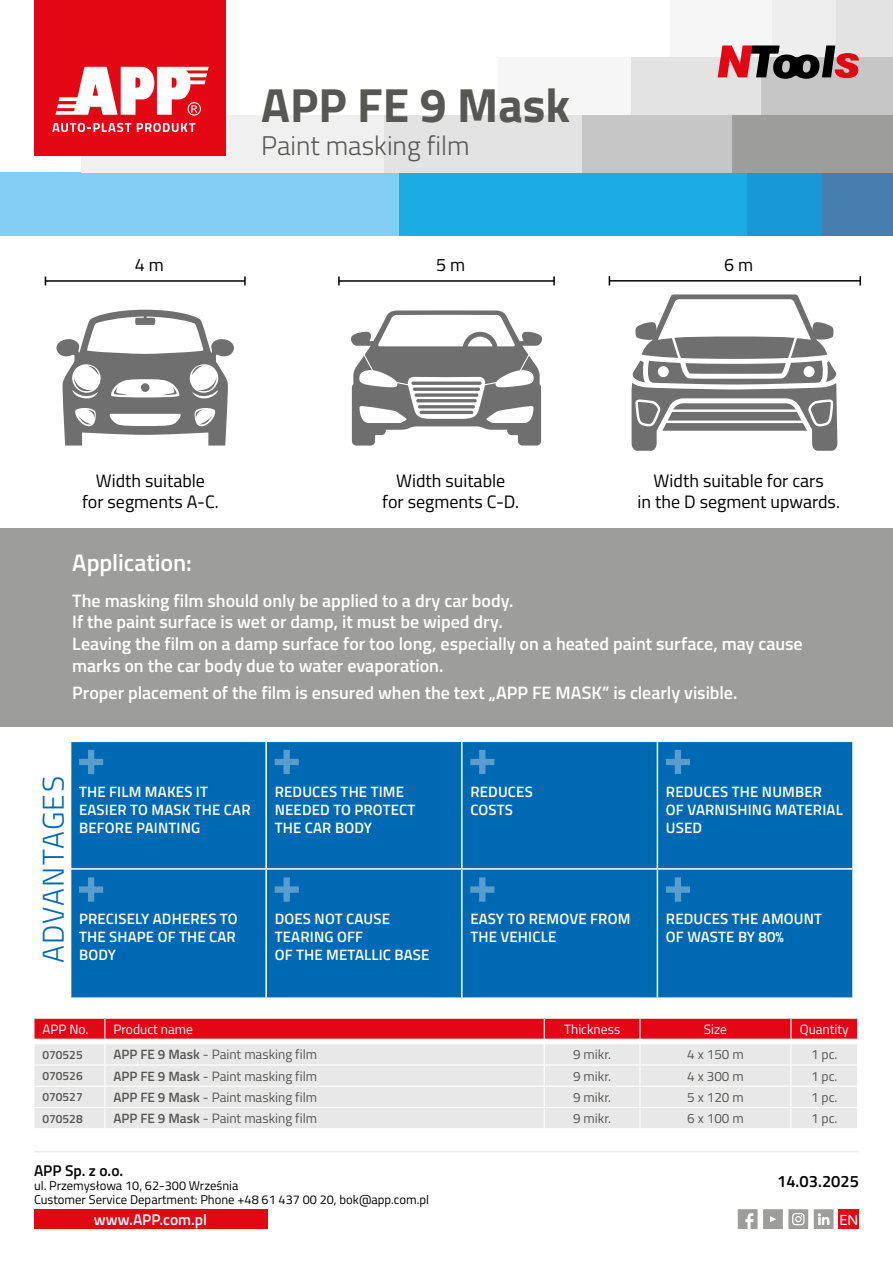
<style>
.page{position:relative;width:893px;height:1263px;background:#fff}
.page>*{position:absolute;margin:0;border:0;box-sizing:border-box;transform-origin:0 0}
.t1{font:700 48px "Titillium";color:#575756}
.t2{font:300 30px "Titillium";letter-spacing:.04em;color:#0069b4}
.t3{font:300 27px "Titillium";color:#575756}
.t4{font:600 24px "Titillium";letter-spacing:-.005em;color:#fff}
.t5{font:600 18px/21.6px "Titillium";letter-spacing:-.005em;color:#fff}
.t6{font:18px/21px "Titillium";color:#000;text-align:center}
.t7{font:600 16.5px "Titillium";color:#000}
.t8{font:600 15.45px "Titillium";color:#fff}
.t9{font:600 15.45px "Titillium";color:#000}
.t10{font:600 15px/18px "Titillium";letter-spacing:.01em;color:#fff}
.t11{font:semi-expanded 15px "Myriad Pro";color:#fff}
.t12{font:13.5px "Titillium";color:#575756}
.t13{font:13.5px "Titillium";color:#fff}
.t14{font:12.75px/14.1px "Titillium";color:#000}
.t15{font:600 12px "Titillium";color:#575756}
.s1{font-weight:600}
</style>
<div class="page">
<div style="left:727px;top:172px;width:97px;height:64px;background:#1899d6"></div>
<div style="left:398px;top:172px;width:348px;height:64px;background:#1cace4"></div>
<div style="left:0;top:172px;width:399px;height:64px;background:#83cff4"></div>
<div style="left:830px;top:0;width:63px;height:57px;background:#e3e3e3"></div>
<div style="left:746px;top:0;width:90px;height:57px;background:#eee"></div>
<div style="left:670px;top:0;width:101px;height:57px;background:#f6f6f6"></div>
<div style="left:761px;top:57px;width:132px;height:58px;background:#c6c6c6"></div>
<div style="left:629px;top:57px;width:132px;height:58px;background:#e3e3e3"></div>
<div style="left:499px;top:57px;width:132px;height:58px;background:#f6f6f6"></div>
<div style="left:822px;top:172px;width:71px;height:64px;background:#447faf"></div>
<div style="left:732px;top:115px;width:161px;height:57px;background:#9d9d9c"></div>
<div style="left:383px;top:115px;width:205px;height:57px;background:#e3e3e3"></div>
<div style="left:81px;top:115px;width:302px;height:57px;background:#f0f0f0"></div>
<div style="left:583px;top:115px;width:149px;height:57px;background:#c6c6c6"></div>
<div style="left:35px;top:0;width:191px;height:156px;background:#e30613"></div>
<svg style="left:52px;top:123px;width:79px;height:9px"></svg>
<svg style="left:137px;top:123px;width:58px;height:9px"></svg>
<svg style="left:55px;top:67px;width:154px;height:49px"></svg>
<hr style="left:34px;top:1151px;width:825px;height:1px;background:#ededed">
<svg style="left:738px;top:1209px;width:19px;height:20px"></svg>
<svg style="left:763px;top:1209px;width:45px;height:20px"></svg>
<svg style="left:814px;top:1209px;width:19px;height:20px"></svg>
<div style="left:838px;top:1209px;width:21px;height:20px;background:#e30613"></div>
<div style="left:34px;top:1209px;width:233px;height:20px;background:#e30613"></div>
<div style="left:0;top:528px;width:893px;height:199px;background:#9d9d9c"></div>
<div style="left:71px;top:742px;width:781px;height:255px;background:#0069b4"></div>
<hr style="left:265px;top:742px;width:2px;height:126px;background:#fff">
<hr style="left:461px;top:742px;width:2px;height:126px;background:#fff">
<hr style="left:657px;top:742px;width:1px;height:126px;background:#fff">
<hr style="left:70px;top:868px;width:196px;height:2px;background:#fff">
<hr style="left:266px;top:868px;width:196px;height:2px;background:#fff">
<hr style="left:265px;top:870px;width:2px;height:127px;background:#fff">
<hr style="left:462px;top:868px;width:195px;height:2px;background:#fff">
<hr style="left:461px;top:870px;width:2px;height:127px;background:#fff">
<hr style="left:657px;top:868px;width:197px;height:2px;background:#fff">
<hr style="left:657px;top:870px;width:1px;height:127px;background:#fff">
<svg style="left:79px;top:750px;width:24px;height:24px"></svg>
<svg style="left:275px;top:750px;width:24px;height:24px"></svg>
<svg style="left:470px;top:750px;width:24px;height:24px"></svg>
<svg style="left:666px;top:750px;width:24px;height:24px"></svg>
<svg style="left:79px;top:877px;width:24px;height:25px"></svg>
<svg style="left:275px;top:877px;width:24px;height:25px"></svg>
<svg style="left:470px;top:877px;width:24px;height:25px"></svg>
<svg style="left:666px;top:877px;width:24px;height:25px"></svg>
<hr style="left:609px;top:280px;width:251px;height:2px;background:#000">
<svg style="left:859px;top:276px;width:2px;height:9px"></svg>
<svg style="left:56px;top:310px;width:178px;height:136px"></svg>
<div style="left:141px;top:383px;width:8px;height:9px;background:#706f6f;border-radius:50%"></div>
<hr style="left:45px;top:280px;width:200px;height:2px;background:#000">
<svg style="left:244px;top:276px;width:2px;height:9px"></svg>
<svg style="left:34px;top:1018px;width:824px;height:110px;background:#e9c1c3"></svg>
<svg style="left:632px;top:294px;width:205px;height:157px"></svg>
<hr style="left:339px;top:280px;width:215px;height:2px;background:#000">
<svg style="left:338px;top:276px;width:2px;height:9px"></svg>
<svg style="left:553px;top:276px;width:2px;height:9px"></svg>
<svg style="left:351px;top:310px;width:191px;height:135px"></svg>
<svg style="left:411px;top:381px;width:71px;height:4px"></svg>
<svg style="left:413px;top:387px;width:67px;height:4px"></svg>
<hr style="left:418px;top:405px;width:57px;height:3px;background:#706f6f;border-radius:2px">
<hr style="left:420px;top:411px;width:53px;height:3px;background:#706f6f;border-radius:2px">
<svg style="left:415px;top:393px;width:63px;height:4px"></svg>
<hr style="left:416px;top:399px;width:61px;height:3px;background:#706f6f;border-radius:2px">
<svg style="left:718px;top:45px;width:141px;height:34px"></svg>
<h1 class="t1" style="left:261px;top:68px;width:311px">APP FE 9 Mask</h1>
<h3 class="t3" style="left:261px;top:126px;width:210px">Paint masking film</h3>
<p class="t6" style="left:135px;top:253px;width:31px">4 m</p>
<p class="t6" style="left:724px;top:253px;width:31px">6 m</p>
<p class="t6" style="left:436px;top:253px;width:31px">5 m</p>
<p class="t6" style="left:82px;top:469px;width:138px">Width suitable<br>for segments A-C.</p>
<p class="t6" style="left:638px;top:469px;width:204px">Width suitable for cars<br>in the D segment upwards.</p>
<p class="t6" style="left:382px;top:469px;width:138px">Width suitable<br>for segments C-D.</p>
<h3 class="t4" style="left:72px;top:544px;width:121px">Application:</h3>
<p class="t5" style="left:72px;top:589px;width:732px">The masking film should only be applied to a dry car body.<br>If the paint surface is wet or damp, it must be wiped dry.<br>Leaving the film on a damp surface for too long, especially on a heated paint surface, may cause marks on the car body due to water evaporation.</p>
<p class="t5" style="left:72px;top:681px;width:667px">Proper placement of the film is ensured when the text „APP FE MASK” is clearly visible.</p>
<h2 class="t2" style="left:32px;top:963px;width:189px;rotate:-90deg">ADVANTAGES</h2>
<p class="t10" style="left:79px;top:781px;width:173px">THE FILM MAKES IT<br>EASIER TO MASK THE CAR<br>BEFORE PAINTING</p>
<p class="t10" style="left:275px;top:781px;width:142px">REDUCES THE TIME<br>NEEDED TO PROTECT<br>THE CAR BODY</p>
<p class="t10" style="left:470px;top:781px;width:64px">REDUCES<br>COSTS</p>
<p class="t10" style="left:666px;top:781px;width:178px">REDUCES THE NUMBER<br>OF VARNISHING MATERIAL<br>USED</p>
<p class="t10" style="left:79px;top:909px;width:160px;text-align:justify">PRECISELY ADHERES TO THE SHAPE OF THE CAR BODY</p>
<p class="t10" style="left:275px;top:909px;width:156px">DOES NOT CAUSE<br>TEARING OFF<br>OF THE METALLIC BASE</p>
<p class="t10" style="left:470px;top:909px;width:162px">EASY TO REMOVE FROM<br>THE VEHICLE</p>
<p class="t10" style="left:666px;top:909px;width:158px">REDUCES THE AMOUNT<br>OF WASTE BY 80%</p>
<p class="t13" style="left:42px;top:1019px;width:48px">APP No.</p>
<p class="t13" style="left:113px;top:1019px;width:81px">Product name</p>
<p class="t13" style="left:564px;top:1019px;width:58px">Thickness</p>
<p class="t13" style="left:704px;top:1019px;width:25px">Size</p>
<p class="t13" style="left:800px;top:1019px;width:51px">Quantity</p>
<p class="t15" style="left:42px;top:1046px;width:42px">070525</p>
<p class="t12" style="left:113px;top:1045px;width:205px"><span class="s1">APP FE 9 Mask</span> - Paint masking film</p>
<p class="t12" style="left:573px;top:1045px;width:40px">9 mikr.</p>
<p class="t12" style="left:687px;top:1045px;width:58px">4 x 150 m</p>
<p class="t12" style="left:811px;top:1045px;width:28px">1 pc.</p>
<p class="t15" style="left:42px;top:1067px;width:42px">070526</p>
<p class="t12" style="left:113px;top:1066px;width:205px"><span class="s1">APP FE 9 Mask</span> - Paint masking film</p>
<p class="t12" style="left:573px;top:1066px;width:40px">9 mikr.</p>
<p class="t12" style="left:687px;top:1066px;width:58px">4 x 300 m</p>
<p class="t12" style="left:811px;top:1066px;width:28px">1 pc.</p>
<p class="t15" style="left:42px;top:1088px;width:42px">070527</p>
<p class="t12" style="left:113px;top:1087px;width:205px"><span class="s1">APP FE 9 Mask</span> - Paint masking film</p>
<p class="t12" style="left:573px;top:1087px;width:40px">9 mikr.</p>
<p class="t12" style="left:687px;top:1087px;width:58px">5 x 120 m</p>
<p class="t12" style="left:811px;top:1087px;width:28px">1 pc.</p>
<p class="t15" style="left:42px;top:1109px;width:42px">070528</p>
<p class="t12" style="left:113px;top:1108px;width:205px"><span class="s1">APP FE 9 Mask</span> - Paint masking film</p>
<p class="t12" style="left:573px;top:1108px;width:40px">9 mikr.</p>
<p class="t12" style="left:687px;top:1108px;width:58px">6 x 100 m</p>
<p class="t12" style="left:811px;top:1108px;width:28px">1 pc.</p>
<p class="t9" style="left:34px;top:1159px;width:91px">APP Sp. z o.o.</p>
<p class="t14" style="left:34px;top:1178px;width:397px">ul. Przemysłowa 10, 62-300 Września<br>Customer Service Department: Phone +48 61 437 00 20, bok@app.com.pl</p>
<p class="t8" style="left:94px;top:1208px;width:115px">www.APP.com.pl</p>
<p class="t7" style="left:777px;top:1169px;width:83px">14.03.2025</p>
<p class="t11" style="left:839px;top:1210px;width:20px">EN</p>
</div>
